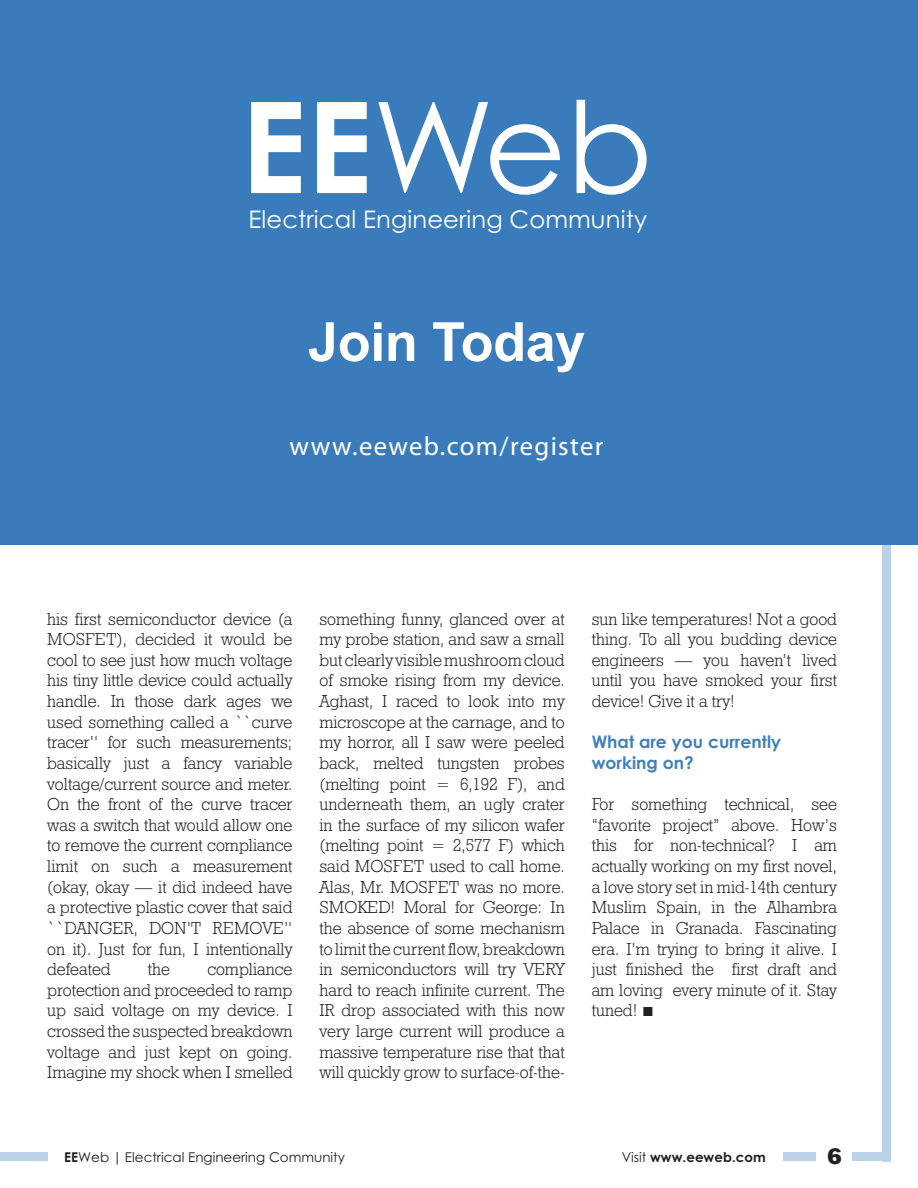
<style>
.page{position:relative;width:918px;height:1188px;background:#fff}
.page>*{position:absolute;margin:0;border:0;box-sizing:border-box;transform-origin:0 0}
.t1{font:126.75px "Century Gothic";color:#fff}
.t2{font:700 54px "Arial";letter-spacing:-.01em;color:#fff}
.t3{font:semi-condensed 26.7px "Myriad Pro";letter-spacing:.05em;color:#fff}
.t4{font:24.15px "Century Gothic";letter-spacing:.005em;color:#fff}
.t5{font:22.5px "Geometric Slab 712 BT Extra Bold A";color:#231f20}
.t6{font:17.25px/20.7px "Geometric Slab 712 BT Light A";color:#231f20;text-align:justify}
.t7{font:700 17.25px/20.7px "Century Gothic";color:#4180bc}
.t8{font:13.5px "Century Gothic";color:#231f20}
.t9{font:700 13.5px "Century Gothic";color:#231f20}
.s1{font-weight:700}
.s2{font-family:"Arial";font-size:19.5px}
.s3{font-weight:400}
</style>
<div class="page">
<div style="left:883px;top:27px;width:8px;height:1134px;background:#bad1e7"></div>
<div style="left:783px;top:1153px;width:108px;height:8px;background:#bad1e7"></div>
<div style="left:0;top:1153px;width:47px;height:8px;background:#bad1e7"></div>
<div style="left:816px;top:1143px;width:36px;height:29px;background:#fff"></div>
<div style="left:0;top:0;width:918px;height:544px;background:#3a7cbb"></div>
<p class="t1" style="left:241px;top:100px;width:414px"><span class="s1">EE</span>Web</p>
<p class="t4" style="left:249px;top:210px;width:400px">Electrical Engineering Community</p>
<p class="t2" style="left:308px;top:311px;width:279px">Join Today</p>
<p class="t3" style="left:290px;top:431px;width:316px">www.eeweb.com/register</p>
<p class="t6" style="left:47px;top:610px;width:247px">his first semiconductor device (a MOSFET), decided it would be cool to see just how much voltage his tiny little device could actually handle. In those dark ages we used something called a ``curve tracer’‘ for such measurements; basically just a fancy variable voltage/current source and meter.<br>On the front of the curve tracer was a switch that would allow one to remove the current compliance limit on such a measurement (okay, okay — it did indeed have a protective plastic cover that said ``DANGER, DON’T REMOVE’‘ on it). Just for fun, I intentionally defeated</p>
<p class="t6" style="left:47px;top:960px;width:247px;text-indent:160px">compliance protection and proceeded to ramp up said voltage on my device. I crossed the suspected breakdown voltage and just kept on going.<br>Imagine my shock when I smelled</p>
<p class="t6" style="left:148px;top:960px;width:24px">the</p>
<p class="t6" style="left:320px;top:610px;width:247px">something funny, glanced over at my probe station, and saw a small but clearly visible mushroom cloud of smoke rising from my device.<br>Aghast, I raced to look into my microscope at the carnage, and to my horror, all I saw were peeled back, melted tungsten probes (melting point = 6,192 F), and underneath them, an ugly crater in the surface of my silicon wafer (melting point = 2,577 F) which said MOSFET used to call home.<br>Alas, Mr. MOSFET was no more.<br>SMOKED! Moral for George: In the absence of some mechanism to limit the current flow, breakdown in semiconductors will try VERY hard to reach infinite current. The IR drop associated with this now very large current will produce a massive temperature rise that that will quickly grow to surface-of-the-</p>
<p class="t6" style="left:592px;top:610px;width:247px">sun like temperatures! Not a good thing. To all you budding device engineers — you haven’t lived until you have smoked your first device! Give it a try!</p>
<p class="t7" style="left:592px;top:732px;width:191px">What are you currently working on?</p>
<p class="t6" style="left:592px;top:795px;width:247px">For something technical, see “favorite project” above. How’s this for non-technical? I am actually working on my first novel, a love story set in mid-14th century Muslim Spain, in the Alhambra Palace in Granada. Fascinating era. I’m trying to bring it alive. I just finished the first draft and am loving every minute of it. Stay tuned! <span class="s2">-</span></p>
<p class="t8" style="left:64px;top:1152px;width:282px"><span class="s1">EE</span>Web | Electrical Engineering Community</p>
<p class="t9" style="left:622px;top:1149px;width:145px"><span class="s3">Visit</span> www.eeweb.com</p>
<p class="t5" style="left:828px;top:1148px;width:16px">6</p>
</div>
